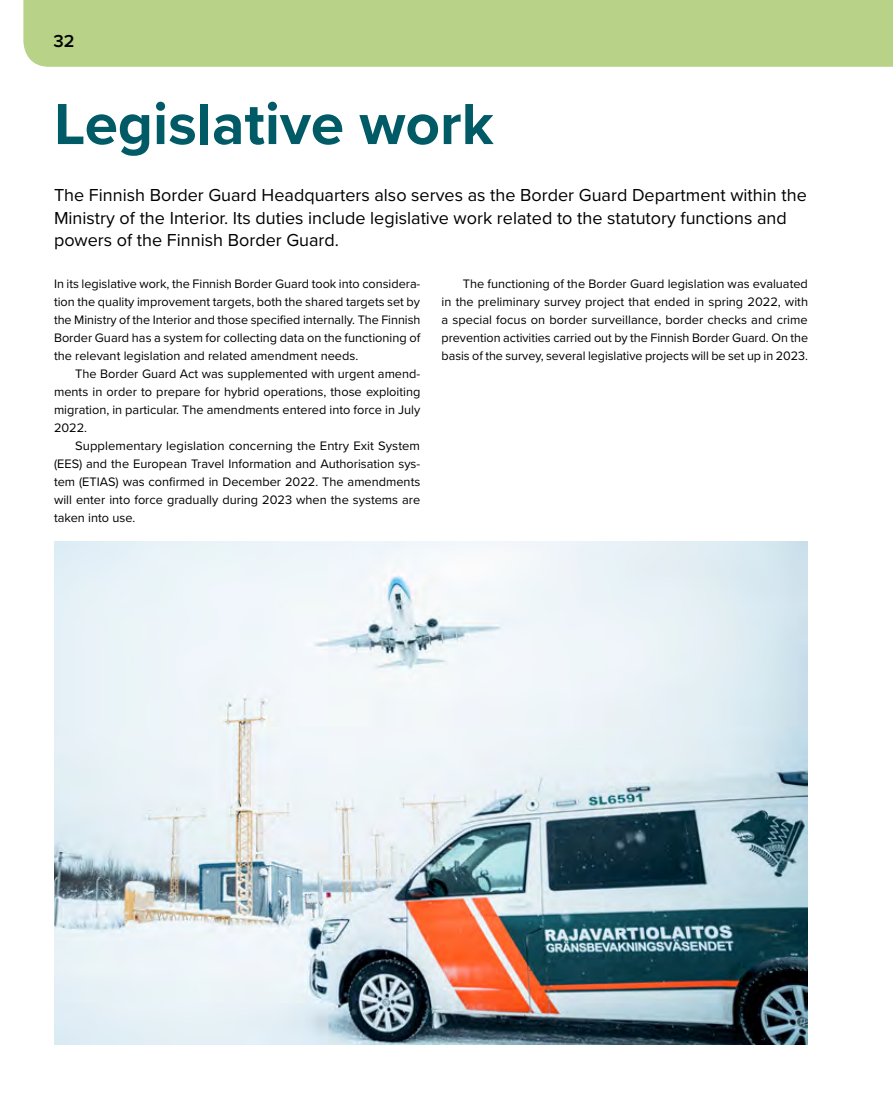
<style>
.page{position:relative;width:893px;height:1106px;background:#fff}
.page>*{position:absolute;margin:0;border:0;box-sizing:border-box;transform-origin:0 0}
.Pääotsikko{font:700 60px "Proxima Nova";color:#005b67}
.Ingressi{font:18px/22.5px "Proxima Nova";color:#000}
.t1{font:600 18px "Proxima Nova";color:#000}
.Leipäteksti__SIS{font:12.75px/18px "Proxima Nova";color:#000;text-align:justify}
.Leipäteksti__ei_sis{font:12.75px/18px "Proxima Nova";color:#000;text-align:justify}
</style>
<div class="page">
<div style="left:23px;top:0;width:870px;height:67px;background:#b8d288"></div>
<img style="left:54px;top:541px;width:754px;height:503px">
<h2 class="t1" style="left:53px;top:30px;width:23px">32</h2>
<h1 class="Pääotsikko" style="left:54px;top:79px;width:441px">Legislative work</h1>
<h2 class="Ingressi" style="left:54px;top:183px;width:754px">The Finnish Border Guard Headquarters also serves as the Border Guard Department within the<br>Ministry of the Interior. Its duties include legislative work related to the statutory functions and powers of the Finnish Border Guard.</h2>
<p class="Leipäteksti__ei_sis" style="left:54px;top:274px;width:368px">In its legislative work, the Finnish Border Guard took into considera&shy;tion the quality improvement targets, both the shared targets set by the Ministry of the Interior and those specified internally. The Finnish Border Guard has a system for collecting data on the functioning of the relevant legislation and related amendment needs.</p>
<p class="Leipäteksti__SIS" style="left:54px;top:364px;width:368px;text-indent:21px">The Border Guard Act was supplemented with urgent amend&shy;ments in order to prepare for hybrid operations, those exploiting migration, in particular. The amendments entered into force in July 2022.</p>
<p class="Leipäteksti__SIS" style="left:54px;top:436px;width:368px;text-indent:21px">Supplementary legislation concerning the Entry Exit System (EES) and the European Travel Information and Authorisation sys&shy;tem (ETIAS) was confirmed in December 2022. The amendments will enter into force gradually during 2023 when the systems are taken into use.</p>
<p class="Leipäteksti__SIS" style="left:442px;top:274px;width:368px;text-indent:21px">The functioning of the Border Guard legislation was evaluated in the preliminary survey project that ended in spring 2022, with a special focus on border surveillance, border checks and crime prevention activities carried out by the Finnish Border Guard. On the basis of the survey, several legislative projects will be set up in 2023.</p>
</div>
